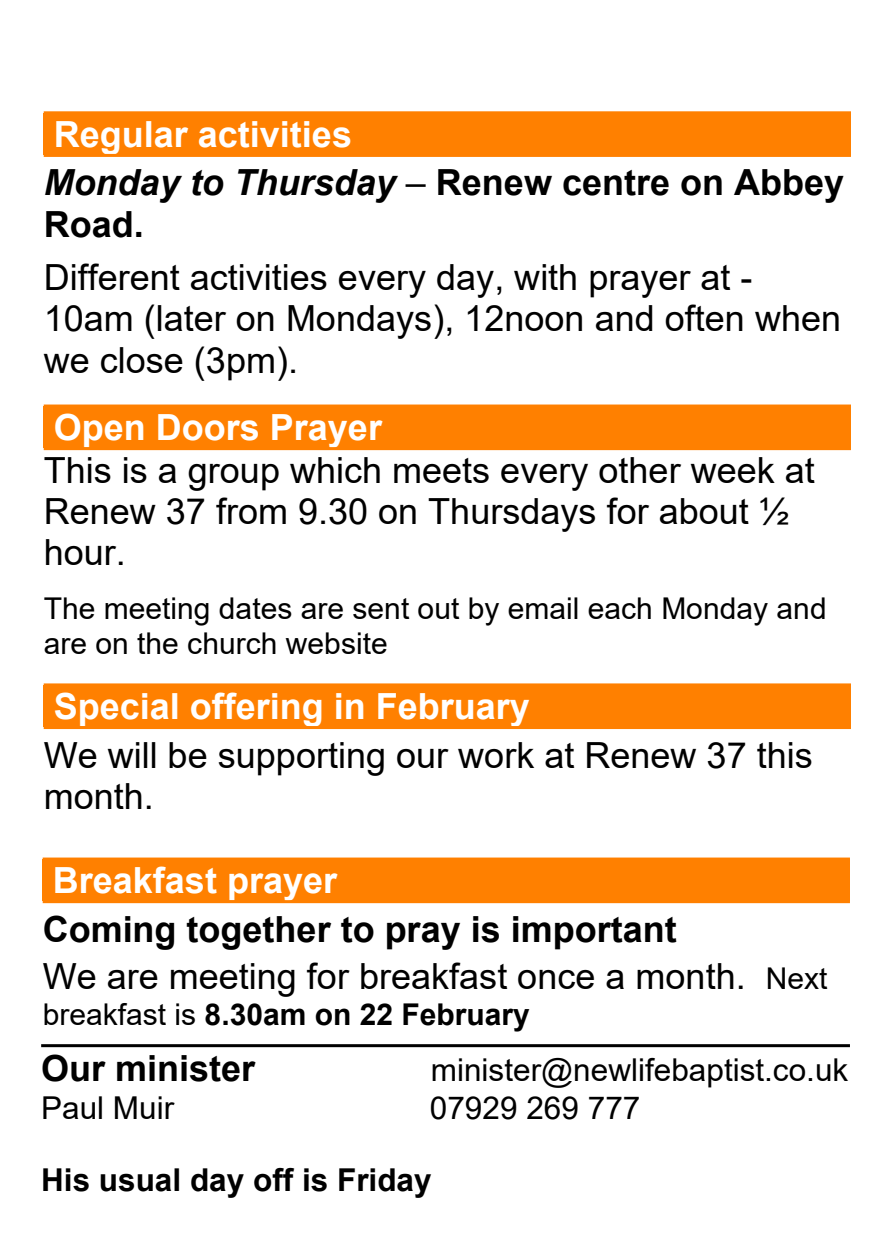
<style>
.page{position:relative;width:893px;height:1259px;background:#fff}
.page>*{position:absolute;margin:0;border:0;box-sizing:border-box;transform-origin:0 0}
.t1{font:36px/41.2px "Arial";color:#000}
.t2{font:700 36px/48.6px "Arial";color:#000}
.t3{font:700 36px "Arial";color:#fff}
.t4{font:31.5px "Arial";color:#000}
.t5{font:700 31.5px "Arial";color:#000}
.t6{font:30px/34.3px "Arial";color:#000}
.t7{font:700 30px "Arial";color:#000}
.s1{color:#fff}
.s2{font-style:italic}
.s3{font-weight:400}
.s4{font-weight:700}
.s5{font-size:30px}
</style>
<div class="page">
<hr style="left:41px;top:1044px;width:809px;height:3px;background:#000">
<div style="left:44px;top:113px;width:308px;height:41px;background:#ff8000"></div>
<div style="left:352px;top:113px;width:499px;height:41px;background:#ff8000"></div>
<hr style="left:44px;top:111px;width:807px;height:3px;background:#ff8000">
<hr style="left:44px;top:154px;width:807px;height:3px;background:#ff8000">
<div style="left:43px;top:859px;width:294px;height:41px;background:#ff8000"></div>
<div style="left:337px;top:859px;width:513px;height:41px;background:#ff8000"></div>
<hr style="left:43px;top:857px;width:807px;height:3px;background:#ff8000">
<hr style="left:43px;top:900px;width:807px;height:3px;background:#ff8000">
<div style="left:44px;top:406px;width:338px;height:42px;background:#ff8000"></div>
<div style="left:382px;top:406px;width:469px;height:42px;background:#ff8000"></div>
<hr style="left:44px;top:404px;width:807px;height:3px;background:#ff8000">
<hr style="left:44px;top:447px;width:807px;height:3px;background:#ff8000">
<div style="left:44px;top:685px;width:486px;height:41px;background:#ff8000"></div>
<div style="left:530px;top:685px;width:321px;height:41px;background:#ff8000"></div>
<hr style="left:44px;top:683px;width:807px;height:3px;background:#ff8000">
<hr style="left:44px;top:726px;width:807px;height:3px;background:#ff8000">
<p class="t2" style="left:44px;top:113px;width:802px"><span class="s1">Regular activities<br></span><span class="s2">Monday to Thursday</span> <span class="s3">–</span> Renew centre on Abbey</p>
<p class="t2" style="left:44px;top:203px;width:102px">Road.</p>
<p class="t1" style="left:44px;top:260px;width:799px">Different activities every day, with prayer at -<br>10am (later on Mondays), 12noon and often when we close (3pm).</p>
<p class="t3" style="left:54px;top:414px;width:330px">Open Doors Prayer</p>
<p class="t1" style="left:44px;top:453px;width:773px">This is a group which meets every other week at<br>Renew 37 from 9.30 on Thursdays for about ½ hour.</p>
<p class="t6" style="left:44px;top:594px;width:784px">The meeting dates are sent out by email each Monday and are on the church website</p>
<p class="t3" style="left:54px;top:693px;width:478px">Special offering in February</p>
<p class="t1" style="left:44px;top:737px;width:770px">We will be supporting our work at Renew 37 this month.</p>
<p class="t3" style="left:53px;top:867px;width:286px">Breakfast prayer</p>
<p class="t1" style="left:43px;top:908px;width:786px;line-height:47.2px"><span class="s4">Coming together to pray is important<br></span>We are meeting for breakfast once a month. <span class="s5">Next</span></p>
<p class="t7" style="left:43px;top:1003px;width:489px"><span class="s3">breakfast is</span> 8.30am on 22 February</p>
<p class="t2" style="left:41px;top:1047px;width:216px">Our minister</p>
<p class="t4" style="left:431px;top:1058px;width:419px">minister@newlifebaptist.co.uk</p>
<p class="t4" style="left:41px;top:1095px;width:135px">Paul Muir</p>
<p class="t4" style="left:430px;top:1095px;width:212px">07929 269 777</p>
<p class="t5" style="left:41px;top:1168px;width:392px">His usual day off is Friday</p>
</div>
